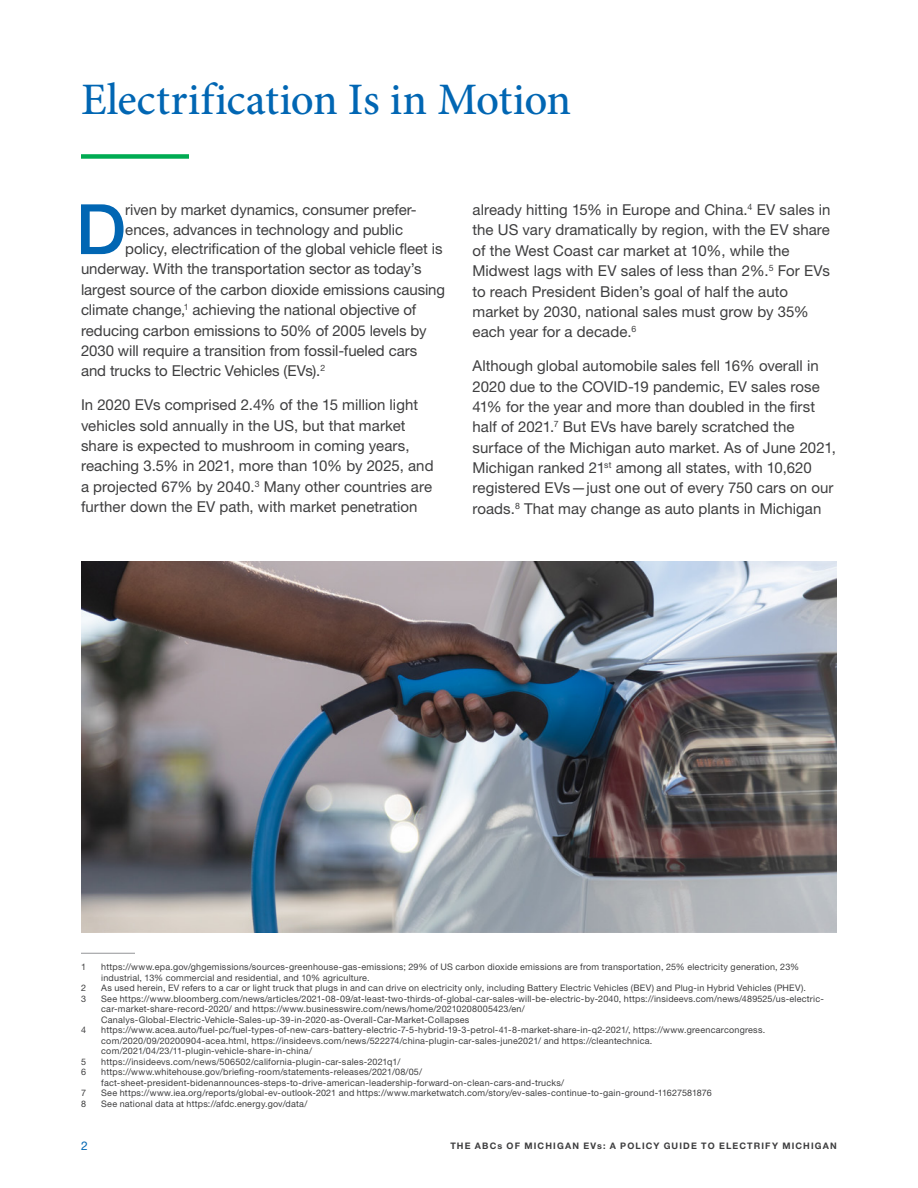
<style>
.page{position:relative;width:918px;height:1188px;background:#fff}
.page>*{position:absolute;margin:0;border:0;box-sizing:border-box;transform-origin:0 0}
.Intro_paragraph_with{font:500 69.6px "Helvetica Neue LT Std";color:#0166b3}
.Header_1{font:500 45px "Minion Pro";letter-spacing:-.005em;color:#0166b3}
.Body_1{font:15px/20.4px "Helvetica Neue LT Std";letter-spacing:.005em;color:#3e3e3f}
.Intro_paragraph_with-2{font:15px "Helvetica Neue LT Std";letter-spacing:-.005em;color:#3e3e3f}
.t1{font:12px "Helvetica Neue LT Std";color:#0166b3}
.Footnote_text{font:9px/10.5px "Helvetica Neue LT Std";letter-spacing:.02em;color:#3e3e3f}
.t2{font:700 9px "Helvetica Neue LT Std";letter-spacing:.13em;color:#3e3e3f}
</style>
<div class="page">
<div style="left:81px;top:154px;width:108px;height:5px;background:#00ab52"></div>
<hr style="left:81px;top:953px;width:54px;height:1px;background:#939598">
<img style="left:81px;top:561px;width:756px;height:372px">
<p class="Header_1" style="left:81px;top:69px;width:492px">Electrification Is in Motion</p>
<p class="Intro_paragraph_with" style="left:76px;top:188px;width:52px">D</p>
<p class="Intro_paragraph_with-2" style="left:125px;top:201px;width:292px">riven by market dynamics, consumer prefer-</p>
<p class="Intro_paragraph_with-2" style="left:125px;top:220px;width:279px">ences, advances in technology and public</p>
<p class="Intro_paragraph_with-2" style="left:125px;top:240px;width:319px">policy, electrification of the global vehicle fleet is</p>
<p class="Intro_paragraph_with-2" style="left:81px;top:260px;width:342px">underway. With the transportation sector as today’s</p>
<p class="Intro_paragraph_with-2" style="left:81px;top:281px;width:366px">largest source of the carbon dioxide emissions causing</p>
<p class="Intro_paragraph_with-2" style="left:81px;top:301px;width:337px">climate change,<sup>1</sup> achieving the national objective of</p>
<p class="Intro_paragraph_with-2" style="left:81px;top:321px;width:347px">reducing carbon emissions to 50% of 2005 levels by</p>
<p class="Intro_paragraph_with-2" style="left:81px;top:342px;width:338px">2030 will require a transition from fossil-fueled cars</p>
<p class="Intro_paragraph_with-2" style="left:81px;top:362px;width:246px">and trucks to Electric Vehicles (EVs).<sup>2</sup></p>
<p class="Body_1" style="left:81px;top:394px;width:354px">In 2020 EVs comprised 2.4% of the 15 million light vehicles sold annually in the US, but that market share is expected to mushroom in coming years, reaching 3.5% in 2021, more than 10% by 2025, and a projected 67% by 2040.<sup>3</sup> Many other countries are further down the EV path, with market penetration</p>
<p class="Body_1" style="left:472px;top:199px;width:359px">already hitting 15% in Europe and China.<sup>4</sup> EV sales in the US vary dramatically by region, with the EV share of the West Coast car market at 10%, while the Midwest lags with EV sales of less than 2%.<sup>5</sup> For EVs to reach President Biden’s goal of half the auto market by 2030, national sales must grow by 35% each year for a decade.<sup>6</sup></p>
<p class="Body_1" style="left:472px;top:355px;width:365px">Although global automobile sales fell 16% overall in 2020 due to the COVID-19 pandemic, EV sales rose 41% for the year and more than doubled in the first half of 2021.<sup>7</sup> But EVs have barely scratched the surface of the Michigan auto market. As of June 2021, Michigan ranked 21<sup>st</sup> among all states, with 10,620 registered EVs—just one out of every 750 cars on our roads.<sup>8</sup> That may change as auto plants in Michigan</p>
<p class="Footnote_text" style="left:81px;top:962px;width:7px">1</p>
<p class="Footnote_text" style="left:101px;top:962px;width:700px">https://www.epa.gov/ghgemissions/sources-greenhouse-gas-emissions; 29% of US carbon dioxide emissions are from transportation, 25% electricity generation, 23% industrial, 13% commercial and residential, and 10% agriculture.</p>
<p class="Footnote_text" style="left:81px;top:983px;width:7px">2</p>
<p class="Footnote_text" style="left:101px;top:983px;width:706px">As used herein, EV refers to a car or light truck that plugs in and can drive on electricity only, including Battery Electric Vehicles (BEV) and Plug-in Hybrid Vehicles (PHEV).</p>
<p class="Footnote_text" style="left:81px;top:993px;width:7px">3</p>
<p class="Footnote_text" style="left:101px;top:993px;width:724px">See https://www.bloomberg.com/news/articles/2021-08-09/at-least-two-thirds-of-global-car-sales-will-be-electric-by-2040, https://insideevs.com/news/489525/us-electric&shy;car-market-share-record-2020/ and https://www.businesswire.com/news/home/20210208005423/en/<br>Canalys-Global-Electric-Vehicle-Sales-up-39-in-2020-as-Overall-Car-Market-Collapses</p>
<p class="Footnote_text" style="left:81px;top:1025px;width:7px">4</p>
<p class="Footnote_text" style="left:101px;top:1025px;width:666px">https://www.acea.auto/fuel-pc/fuel-types-of-new-cars-battery-electric-7-5-hybrid-19-3-petrol-41-8-market-share-in-q2-2021/, https://www.greencarcongress. com/2020/09/20200904-acea.html, https://insideevs.com/news/522274/china-plugin-car-sales-june2021/ and https://cleantechnica. com/2021/04/23/11-plugin-vehicle-share-in-china/</p>
<p class="Footnote_text" style="left:81px;top:1056px;width:7px">5</p>
<p class="Footnote_text" style="left:101px;top:1056px;width:301px">https://insideevs.com/news/506502/california-plugin-car-sales-2021q1/</p>
<p class="Footnote_text" style="left:81px;top:1067px;width:7px">6</p>
<p class="Footnote_text" style="left:101px;top:1067px;width:464px">https://www.whitehouse.gov/briefing-room/statements-releases/2021/08/05/ fact-sheet-president-bidenannounces-steps-to-drive-american-leadership-forward-on-clean-cars-and-trucks/</p>
<p class="Footnote_text" style="left:81px;top:1088px;width:7px">7</p>
<p class="Footnote_text" style="left:101px;top:1088px;width:612px">See https://www.iea.org/reports/global-ev-outlook-2021 and https://www.marketwatch.com/story/ev-sales-continue-to-gain-ground-11627581876</p>
<p class="Footnote_text" style="left:81px;top:1098px;width:7px">8</p>
<p class="Footnote_text" style="left:101px;top:1098px;width:208px">See national data at https://afdc.energy.gov/data/</p>
<h3 class="t1" style="left:81px;top:1139px;width:8px">2</h3>
<p class="t2" style="left:450px;top:1140px;width:388px">THE ABCs OF MICHIGAN EVs: A POLICY GUIDE TO ELECTRIFY MICHIGAN</p>
</div>
